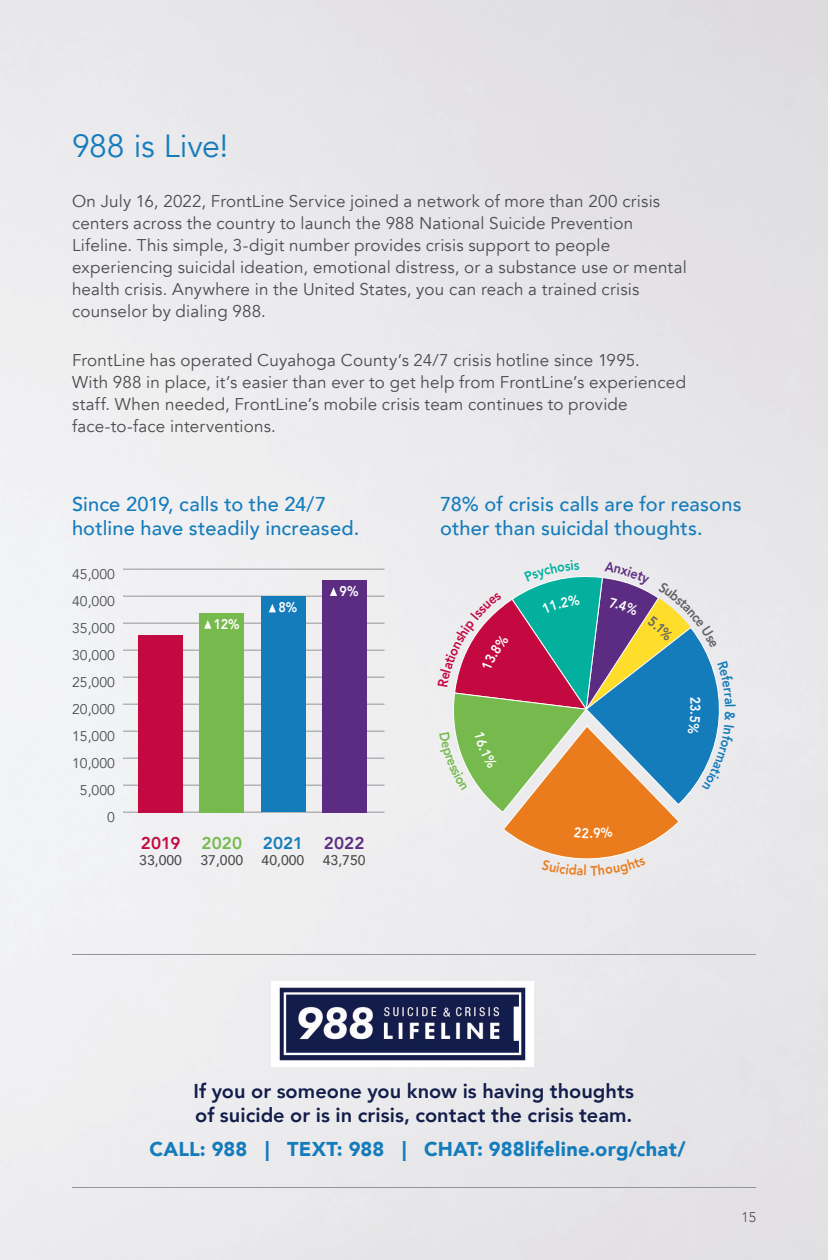
<style>
.page{position:relative;width:828px;height:1260px;background:#fff}
.page>*{position:absolute;margin:0;border:0;box-sizing:border-box;transform-origin:0 0}
.t1{font:32px "Avenir";letter-spacing:-.005em;color:#157cbc}
.t2{font:500 20px/24px "Avenir";letter-spacing:.01em;color:#157cbc}
.t3{font:800 20px/24px "Avenir";color:#121d4b}
.t4{font:900 20px "Avenir";letter-spacing:.01em;color:#157cbc}
.t5{font:17px/22px "Avenir";letter-spacing:.015em;color:#4b4c4d}
.t6{font:800 17px "Avenir";color:#c40941}
.t7{font:800 17px "Avenir";color:#76ba4e}
.t8{font:800 17px "Avenir";color:#157cbc}
.t9{font:800 17px "Avenir";color:#5c2c82}
.t10{font:14px/27px "Avenir";color:#4b4c4d;text-align:right}
.t11{font:500 14px "Avenir";color:#4b4c4d}
.t12{font:800 14px "Avenir";color:#fff;scale:.9 1}
.t13{font:300 14px "Avenir";color:#4b4c4d}
</style>
<div class="page">
<hr style="left:123px;top:569px;width:261px;height:1px;background:#939598">
<hr style="left:123px;top:596px;width:261px;height:1px;background:#939598">
<hr style="left:123px;top:623px;width:261px;height:1px;background:#939598">
<hr style="left:123px;top:650px;width:261px;height:1px;background:#939598">
<hr style="left:123px;top:677px;width:261px;height:1px;background:#939598">
<hr style="left:123px;top:704px;width:261px;height:1px;background:#939598">
<hr style="left:123px;top:731px;width:261px;height:1px;background:#939598">
<hr style="left:123px;top:758px;width:261px;height:1px;background:#939598">
<hr style="left:123px;top:785px;width:261px;height:1px;background:#939598">
<hr style="left:123px;top:812px;width:261px;height:1px;background:#939598">
<div style="left:138px;top:635px;width:45px;height:177px;background:#c40941"></div>
<div style="left:199px;top:613px;width:45px;height:199px;background:#76ba4e"></div>
<svg style="left:204px;top:620px;width:7px;height:9px"></svg>
<div style="left:261px;top:596px;width:45px;height:216px;background:#157cbc"></div>
<svg style="left:269px;top:604px;width:7px;height:8px"></svg>
<div style="left:322px;top:580px;width:45px;height:232px;background:#5c2c82"></div>
<svg style="left:330px;top:587px;width:7px;height:9px"></svg>
<img style="left:278px;top:985px;width:249px;height:76px">
<hr style="left:72px;top:954px;width:684px;height:1px;background:#939598">
<hr style="left:72px;top:1187px;width:684px;height:1px;background:#939598">
<svg style="left:438px;top:560px;width:298px;height:316px;background:#aaa99c"></svg>
<h1 class="t1" style="left:72px;top:127px;width:158px">988 is Live!</h1>
<p class="t5" style="left:72px;top:190px;width:616px">On July 16, 2022, FrontLine Service joined a network of more than 200 crisis centers across the country to launch the 988 National Suicide Prevention Lifeline. This simple, 3-digit number provides crisis support to people experiencing suicidal ideation, emotional distress, or a substance use or mental health crisis. Anywhere in the United States, you can reach a trained crisis counselor by dialing 988.</p>
<p class="t5" style="left:72px;top:349px;width:616px">FrontLine has operated Cuyahoga County’s 24/7 crisis hotline since 1995.<br>With 988 in place, it’s easier than ever to get help from FrontLine’s experienced staff. When needed, FrontLine’s mobile crisis team continues to provide face-to-face interventions.</p>
<p class="t2" style="left:72px;top:491px;width:289px">Since 2019, calls to the 24/7 hotline have steadily increased.</p>
<p class="t2" style="left:440px;top:491px;width:303px">78% of crisis calls are for reasons other than suicidal thoughts.</p>
<p class="t10" style="left:72px;top:560px;width:44px">45,000<br>40,000<br>35,000<br>30,000<br>25,000<br>20,000<br>15,000<br>10,000<br>5,000<br>0</p>
<p class="t6" style="left:141px;top:830px;width:41px">2019</p>
<p class="t11" style="left:139px;top:848px;width:44px">33,000</p>
<p class="t12" style="left:340px;top:580px;width:22px">9%</p>
<p class="t12" style="left:278px;top:597px;width:22px">8%</p>
<p class="t12" style="left:214px;top:613px;width:30px">12%</p>
<p class="t12" style="left:706px;top:704px;width:10px;rotate:90deg">3</p>
<p class="t7" style="left:202px;top:830px;width:42px">2020</p>
<p class="t11" style="left:200px;top:848px;width:44px">37,000</p>
<p class="t8" style="left:263px;top:830px;width:42px">2021</p>
<p class="t11" style="left:262px;top:848px;width:44px">40,000</p>
<p class="t9" style="left:324px;top:830px;width:42px">2022</p>
<p class="t11" style="left:323px;top:848px;width:44px">43,750</p>
<p class="t3" style="left:194px;top:1079px;width:442px">If you or someone you know is having thoughts of suicide or is in crisis, contact the crisis team.</p>
<p class="t4" style="left:149px;top:1132px;width:538px">CALL: 988 | TEXT: 988 | CHAT: 988lifeline.org/chat/</p>
<p class="t13" style="left:741px;top:1209px;width:16px">15</p>
</div>
